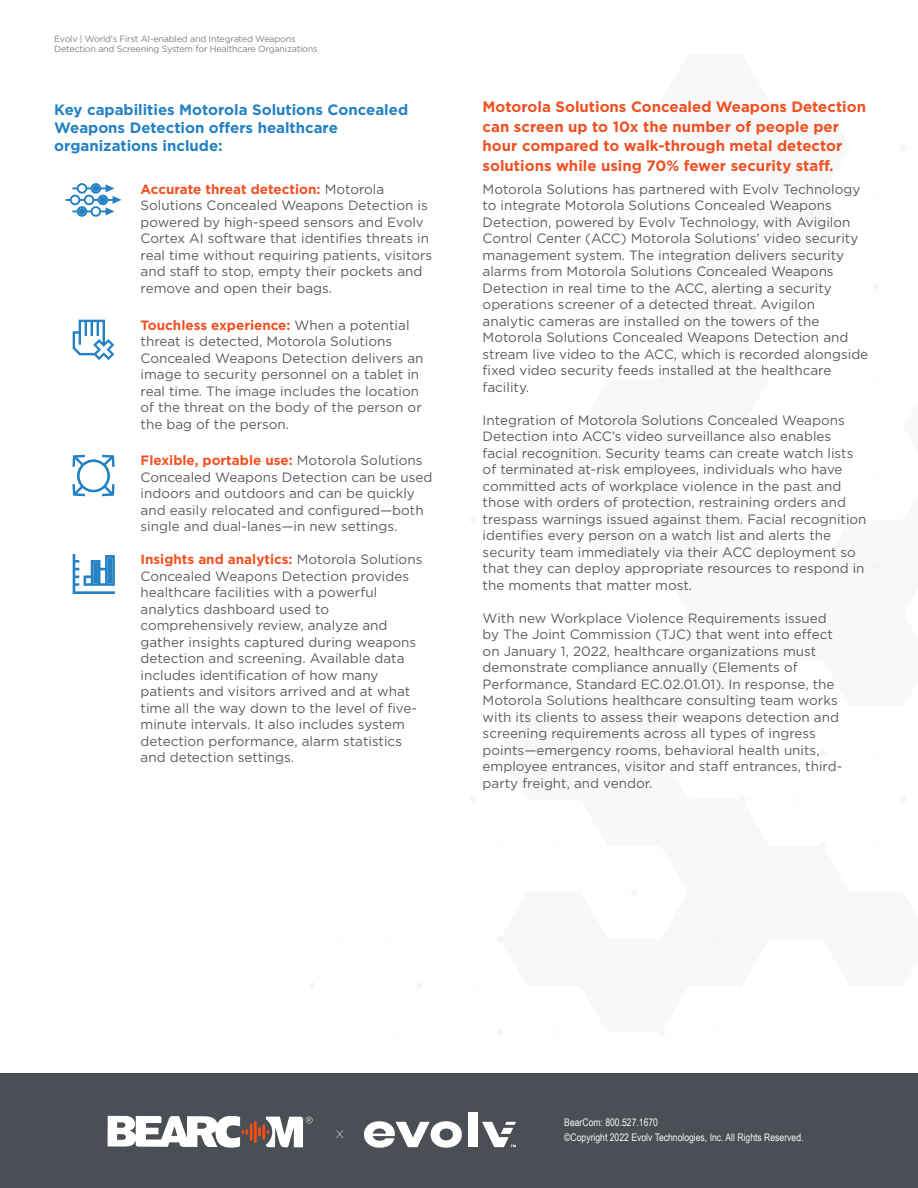
<style>
.page{position:relative;width:918px;height:1188px;background:#fff}
.page>*{position:absolute;margin:0;border:0;box-sizing:border-box;transform-origin:0 0}
.H3___Section_Subhead{font:700 15px/19.5px "Gotham";color:#f15122}
.title-page-sidebar-h{font:700 15px/18px "Gotham";color:#2381c4}
.t1{font:200 15px "Gotham";color:#fff}
.title-page-sidebar-b{font:13.5px/16.5px "Gotham";color:#5d5d5b}
.footnote{font:10.5px "Arial Narrow";color:#f7f7f7}
.Header_-_Document_Na{font:9px/10.8px "Gotham";letter-spacing:-.025em;color:#808285}
.s1{font-weight:700;color:#f15122}
</style>
<div class="page">
<svg style="left:73px;top:554px;width:42px;height:40px"></svg>
<svg style="left:72px;top:455px;width:43px;height:41px"></svg>
<svg style="left:73px;top:320px;width:41px;height:40px"></svg>
<svg style="left:66px;top:183px;width:56px;height:34px"></svg>
<div style="left:79px;top:208px;width:6px;height:7px;background:#2381c4;border-radius:50%"></div>
<div style="left:0;top:1074px;width:918px;height:114px;background:#494f54"></div>
<div style="left:468px;top:1113px;width:9px;height:34px;background:#fff"></div>
<svg style="left:364px;top:1121px;width:98px;height:27px"></svg>
<svg style="left:482px;top:1122px;width:34px;height:25px"></svg>
<svg style="left:107px;top:1116px;width:206px;height:32px"></svg>
<p class="Header_-_Document_Na" style="left:54px;top:33px;width:265px">Evolv | World’s First AI-enabled and Integrated Weapons<br>Detection and Screening System for Healthcare Organizations</p>
<p class="title-page-sidebar-h" style="left:54px;top:100px;width:355px">Key capabilities Motorola Solutions Concealed<br>Weapons Detection offers healthcare organizations include:</p>
<p class="title-page-sidebar-b" style="left:141px;top:181px;width:293px"><span class="s1">Accurate threat detection:</span> Motorola Solutions Concealed Weapons Detection is powered by high-speed sensors and Evolv Cortex AI software that identifies threats in real time without requiring patients, visitors and staff to stop, empty their pockets and remove and open their bags.</p>
<p class="title-page-sidebar-b" style="left:141px;top:316px;width:284px"><span class="s1">Touchless experience:</span> When a potential threat is detected, Motorola Solutions Concealed Weapons Detection delivers an image to security personnel on a tablet in real time. The image includes the location of the threat on the body of the person or the bag of the person.</p>
<p class="title-page-sidebar-b" style="left:141px;top:452px;width:293px"><span class="s1">Flexible, portable use:</span> Motorola Solutions Concealed Weapons Detection can be used indoors and outdoors and can be quickly and easily relocated and configured—both single and dual-lanes—in new settings.</p>
<p class="title-page-sidebar-b" style="left:141px;top:551px;width:283px"><span class="s1">Insights and analytics:</span> Motorola Solutions Concealed Weapons Detection provides healthcare facilities with a powerful analytics dashboard used to comprehensively review, analyze and gather insights captured during weapons detection and screening. Available data includes identification of how many patients and visitors arrived and at what time all the way down to the level of five&shy;minute intervals. It also includes system detection performance, alarm statistics and detection settings.</p>
<p class="H3___Section_Subhead" style="left:483px;top:97px;width:385px">Motorola Solutions Concealed Weapons Detection can screen up to 10x the number of people per hour compared to walk-through metal detector solutions while using 70% fewer security staff.</p>
<p class="title-page-sidebar-b" style="left:483px;top:181px;width:387px">Motorola Solutions has partnered with Evolv Technology to integrate Motorola Solutions Concealed Weapons Detection, powered by Evolv Technology, with Avigilon Control Center (ACC) Motorola Solutions’ video security management system. The integration delivers security alarms from Motorola Solutions Concealed Weapons Detection in real time to the ACC, alerting a security operations screener of a detected threat. Avigilon analytic cameras are installed on the towers of the Motorola Solutions Concealed Weapons Detection and stream live video to the ACC, which is recorded alongside fixed video security feeds installed at the healthcare facility.</p>
<p class="title-page-sidebar-b" style="left:483px;top:412px;width:386px">Integration of Motorola Solutions Concealed Weapons Detection into ACC’s video surveillance also enables facial recognition. Security teams can create watch lists of terminated at-risk employees, individuals who have committed acts of workplace violence in the past and those with orders of protection, restraining orders and trespass warnings issued against them. Facial recognition identifies every person on a watch list and alerts the security team immediately via their ACC deployment so that they can deploy appropriate resources to respond in the moments that matter most.</p>
<p class="title-page-sidebar-b" style="left:483px;top:610px;width:361px">With new Workplace Violence Requirements issued by The Joint Commission (TJC) that went into effect on January 1, 2022, healthcare organizations must demonstrate compliance annually (Elements of Performance, Standard EC.02.01.01). In response, the Motorola Solutions healthcare consulting team works with its clients to assess their weapons detection and screening requirements across all types of ingress points—emergency rooms, behavioral health units, employee entrances, visitor and staff entrances, third&shy;party freight, and vendor.</p>
<p class="footnote" style="left:564px;top:1114px;width:95px">BearCom: 800.527.1670</p>
<p class="t1" style="left:336px;top:1123px;width:10px">x</p>
<p class="footnote" style="left:564px;top:1129px;width:241px">©Copyright 2022 Evolv Technologies, Inc. All Rights Reserved.</p>
</div>
